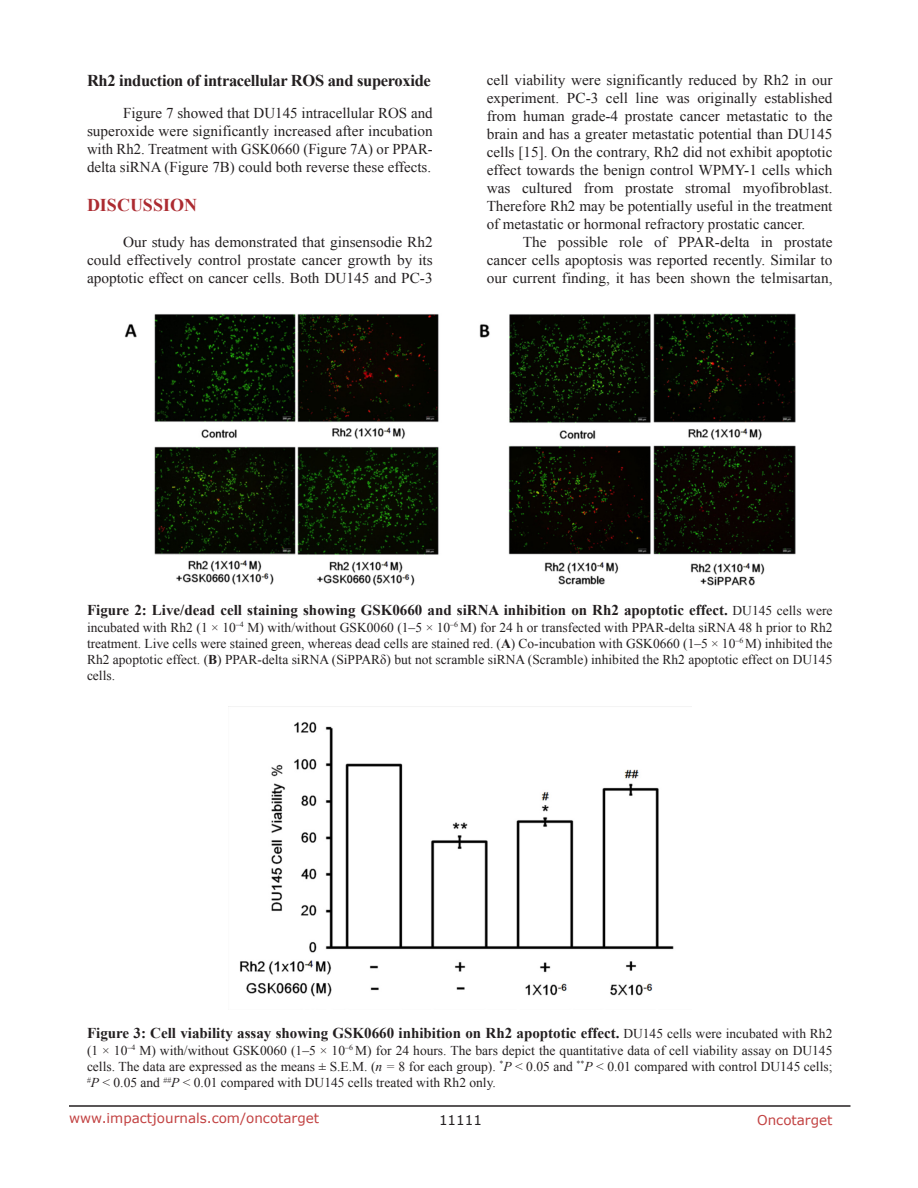
<style>
.page{position:relative;width:918px;height:1188px;background:#fff}
.page>*{position:absolute;margin:0;border:0;box-sizing:border-box;transform-origin:0 0}
.Heading{font:700 18px "Times New Roman";color:#ac2b31}
.sub_heading_1{font:700 16.5px "Times New Roman";letter-spacing:-.02em;color:#231f20}
.BodyText{font:15px/18px "Times New Roman";color:#231f20;text-align:justify}
.Figuretrx{font:700 15px "Times New Roman";color:#231f20}
.Figuretrx-2{font:13.5px/16.2px "Times New Roman";color:#231f20;text-align:justify}
.t1{font:13.5px "Verdana";color:#c24141}
.t2{font:13.5px "Verdana";color:#231f20}
.s1{font-weight:400;font-size:13.5px}
.s2{font-weight:700}
.s3{font-style:italic}
</style>
<div class="page">
<hr style="left:69px;top:1105px;width:781px;height:2px;background:#231f20">
<img style="left:124px;top:314px;width:671px;height:272px">
<img style="left:228px;top:706px;width:463px;height:291px">
<p class="sub_heading_1" style="left:87px;top:69px;width:345px">Rh2 induction of intracellular ROS and superoxide</p>
<p class="BodyText" style="left:87px;top:103px;width:347px;text-indent:36px">Figure 7 showed that DU145 intracellular ROS and superoxide were significantly increased after incubation with Rh2. Treatment with GSK0660 (Figure 7A) or PPAR&shy;delta siRNA (Figure 7B) could both reverse these effects.</p>
<p class="Heading" style="left:87px;top:193px;width:112px">DISCUSSION</p>
<p class="BodyText" style="left:87px;top:233px;width:347px;text-indent:36px">Our study has demonstrated that ginsensodie Rh2 could effectively control prostate cancer growth by its apoptotic effect on cancer cells. Both DU145 and PC-3</p>
<p class="BodyText" style="left:487px;top:71px;width:347px">cell viability were significantly reduced by Rh2 in our experiment. PC-3 cell line was originally established from human grade-4 prostate cancer metastatic to the brain and has a greater metastatic potential than DU145 cells [15]. On the contrary, Rh2 did not exhibit apoptotic effect towards the benign control WPMY-1 cells which was cultured from prostate stromal myofibroblast.<br>Therefore Rh2 may be potentially useful in the treatment of metastatic or hormonal refractory prostatic cancer.</p>
<p class="BodyText" style="left:487px;top:233px;width:347px;text-indent:36px">The possible role of PPAR-delta in prostate cancer cells apoptosis was reported recently. Similar to our current finding, it has been shown the telmisartan,</p>
<p class="Figuretrx" style="left:87px;top:600px;width:747px">Figure 2: Live/dead cell staining showing GSK0660 and siRNA inhibition on Rh2 apoptotic effect. <span class="s1">DU145 cells were</span></p>
<p class="Figuretrx-2" style="left:87px;top:619px;width:747px">incubated with Rh2 (1 × 10<sup>–4</sup> M) with/without GSK0060 (1–5 × 10<sup>–6</sup> M) for 24 h or transfected with PPAR-delta siRNA 48 h prior to Rh2 treatment. Live cells were stained green, whereas dead cells are stained red. (<span class="s2">A</span>) Co-incubation with GSK0660 (1–5 × 10<sup>–6</sup> M) inhibited the Rh2 apoptotic effect. (<span class="s2">B</span>) PPAR-delta siRNA (SiPPARδ) but not scramble siRNA (Scramble) inhibited the Rh2 apoptotic effect on DU145 cells.</p>
<p class="Figuretrx" style="left:87px;top:1023px;width:747px">Figure 3: Cell viability assay showing GSK0660 inhibition on Rh2 apoptotic effect. <span class="s1">DU145 cells were incubated with Rh2</span></p>
<p class="Figuretrx-2" style="left:87px;top:1042px;width:747px">(1 × 10<sup>–4</sup> M) with/without GSK0060 (1–5 × 10<sup>–6</sup> M) for 24 hours. The bars depict the quantitative data of cell viability assay on DU145 cells. The data are expressed as the means ± S.E.M. (<span class="s3">n =</span> 8 for each group). <sup>*</sup><span class="s3">P</span> &lt; 0.05 and <sup>**</sup><span class="s3">P</span> &lt; 0.01 compared with control DU145 cells; <sup>#</sup><span class="s3">P</span> &lt; 0.05 and <sup>##</sup><span class="s3">P</span> &lt; 0.01 compared with DU145 cells treated with Rh2 only.</p>
<p class="t1" style="left:69px;top:1109px;width:252px">www.impactjournals.com/oncotarget</p>
<p class="t2" style="left:439px;top:1111px;width:44px">11111</p>
<p class="t1" style="left:757px;top:1111px;width:77px">Oncotarget</p>
</div>
